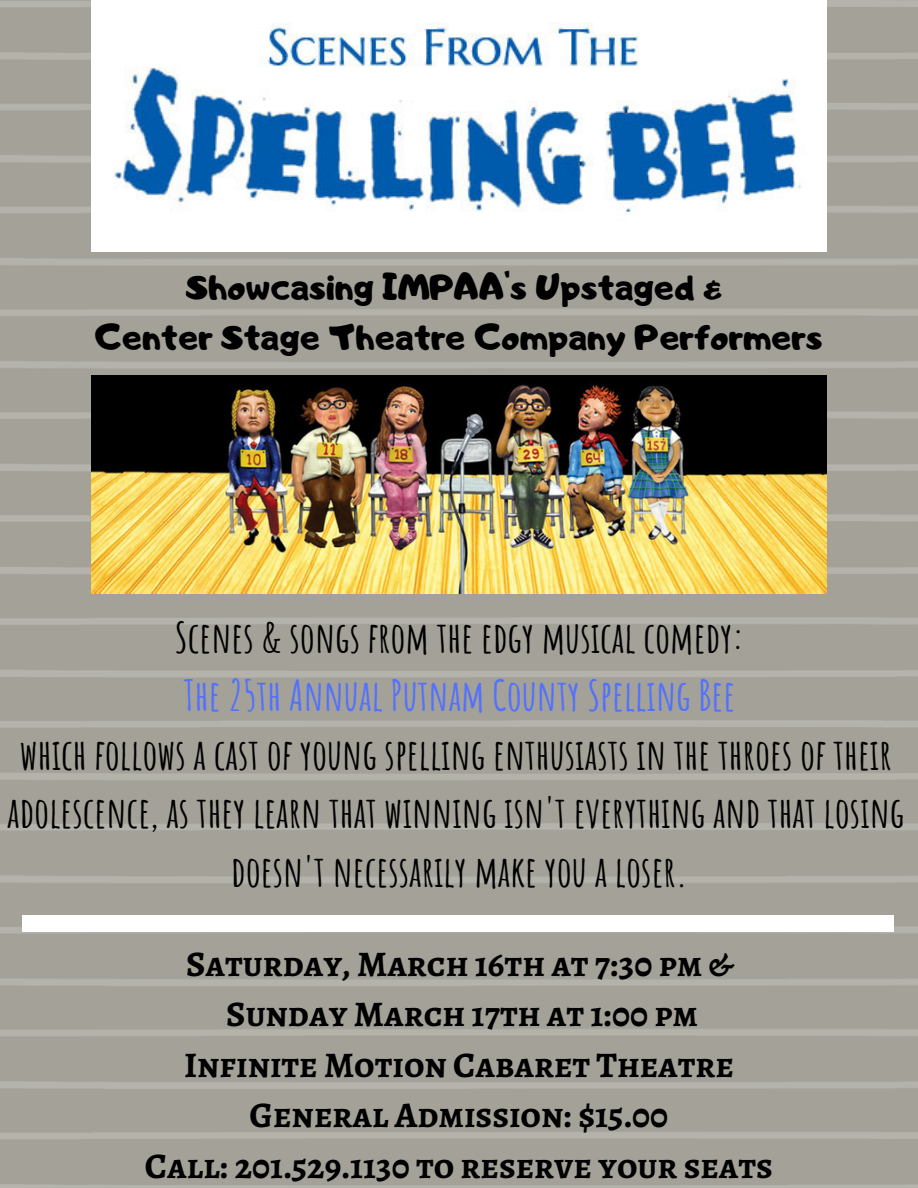
<style>
.page{position:relative;width:918px;height:1188px;background:#fff}
.page>*{position:absolute;margin:0;border:0;box-sizing:border-box;transform-origin:0 0}
.t1{font:700 42px/58.5px "Amatic SC";color:#000;text-align:center}
.t2{font:700 42px "Amatic SC";color:#5271ff}
.t3{font:700 36px/50.7px "Alegreya SC";color:#000;text-align:center}
.t4{font:36px/49.5px "Adigiana Toybox";color:#000;text-align:center}
</style>
<div class="page">
<img style="left:0;top:0;width:918px;height:1188px">
<img style="left:92px;top:0;width:734px;height:252px">
<img style="left:92px;top:376px;width:734px;height:218px">
<div style="left:22px;top:915px;width:872px;height:16px;background:#fff"></div>
<p class="t4" style="left:95px;top:262px;width:729px">Showcasing IMPAA's Upstaged &amp;<br>Center Stage Theatre Company Performers</p>
<p class="t1" style="left:175px;top:607px;width:571px">Scenes &amp; songs from the edgy musical comedy:</p>
<p class="t2" style="left:184px;top:668px;width:553px">The 25th Annual Putnam County Spelling Bee</p>
<p class="t1" style="left:7px;top:724px;width:899px">which follows a cast of young spelling enthusiasts in the throes of their adolescence, as they learn that winning isn't everything and that losing doesn't necessarily make you a loser.</p>
<p class="t3" style="left:145px;top:938px;width:630px">Saturday, March 16th at 7:30 pm &amp;<br>Sunday March 17th at 1:00 pm<br>Infinite Motion Cabaret Theatre<br>General Admission: $15.00<br>Call: 201.529.1130 to reserve your seats</p>
</div>
